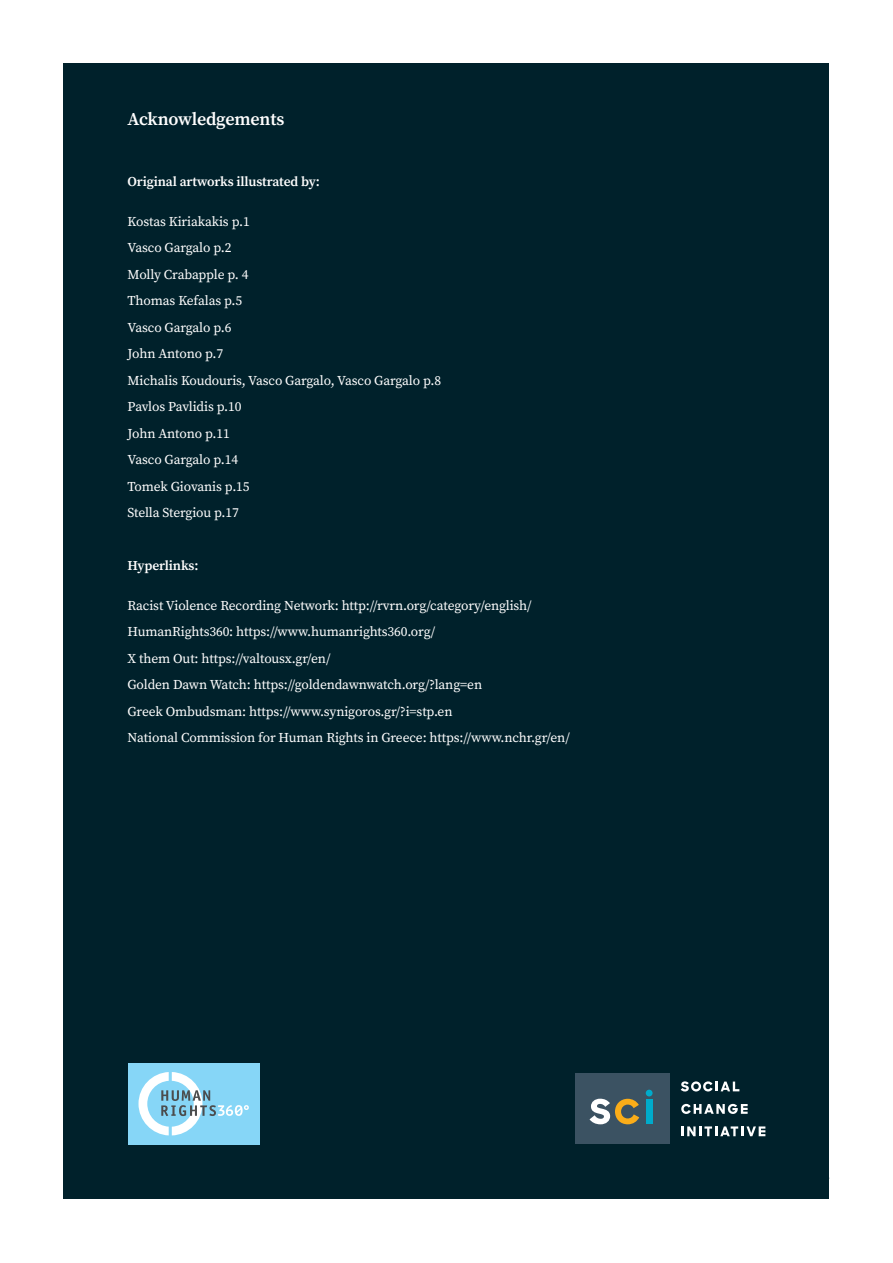
<style>
.page{position:relative;width:893px;height:1263px;background:#fff}
.page>*{position:absolute;margin:0;border:0;box-sizing:border-box;transform-origin:0 0}
.t1{font:600 18px "Source Serif Pro";letter-spacing:-.01em;color:#fff}
.t2{font:13.5px "Source Serif Pro";letter-spacing:-.01em;color:#fff}
.t3{font:600 13.5px "Source Serif Pro";letter-spacing:-.01em;color:#fff}
</style>
<div class="page">
<div style="left:64px;top:64px;width:765px;height:1135px;background:#00212b"></div>
<div style="left:575px;top:1073px;width:94px;height:71px;background:#3b5262"></div>
<svg style="left:589px;top:1099px;width:50px;height:25px"></svg>
<div style="left:646px;top:1099px;width:6px;height:25px;background:#00abcb"></div>
<div style="left:646px;top:1090px;width:7px;height:6px;background:#00abcb;border-radius:50%"></div>
<svg style="left:681px;top:1081px;width:58px;height:10px"></svg>
<svg style="left:681px;top:1104px;width:67px;height:10px"></svg>
<svg style="left:681px;top:1126px;width:84px;height:10px"></svg>
<div style="left:128px;top:1063px;width:131px;height:81px;background:#86d6f7"></div>
<svg style="left:138px;top:1072px;width:111px;height:63px"></svg>
<p class="t1" style="left:128px;top:107px;width:158px">Acknowledgements</p>
<p class="t3" style="left:128px;top:173px;width:194px">Original artworks illustrated by:</p>
<p class="t2" style="left:128px;top:212px;width:124px">Kostas Kiriakakis p.1</p>
<p class="t2" style="left:128px;top:239px;width:105px">Vasco Gargalo p.2</p>
<p class="t2" style="left:128px;top:265px;width:123px">Molly Crabapple p. 4</p>
<p class="t2" style="left:128px;top:292px;width:116px">Thomas Kefalas p.5</p>
<p class="t2" style="left:128px;top:318px;width:105px">Vasco Gargalo p.6</p>
<p class="t2" style="left:128px;top:345px;width:97px">John Antono p.7</p>
<p class="t2" style="left:128px;top:371px;width:315px">Michalis Koudouris, Vasco Gargalo, Vasco Gargalo p.8</p>
<p class="t2" style="left:128px;top:398px;width:115px">Pavlos Pavlidis p.10</p>
<p class="t2" style="left:128px;top:424px;width:104px">John Antono p.11</p>
<p class="t2" style="left:128px;top:451px;width:112px">Vasco Gargalo p.14</p>
<p class="t2" style="left:128px;top:477px;width:124px">Tomek Giovanis p.15</p>
<p class="t2" style="left:128px;top:504px;width:113px">Stella Stergiou p.17</p>
<p class="t3" style="left:128px;top:557px;width:72px">Hyperlinks:</p>
<p class="t2" style="left:128px;top:596px;width:406px">Racist Violence Recording Network: http://rvrn.org/category/english/</p>
<p class="t2" style="left:128px;top:623px;width:309px">HumanRights360: https://www.humanrights360.org/</p>
<p class="t2" style="left:128px;top:649px;width:204px">X them Out: https://valtousx.gr/en/</p>
<p class="t2" style="left:128px;top:676px;width:356px">Golden Dawn Watch: https://goldendawnwatch.org/?lang=en</p>
<p class="t2" style="left:128px;top:702px;width:326px">Greek Ombudsman: https://www.synigoros.gr/?i=stp.en</p>
<p class="t2" style="left:128px;top:729px;width:444px">National Commission for Human Rights in Greece: https://www.nchr.gr/en/</p>
</div>
